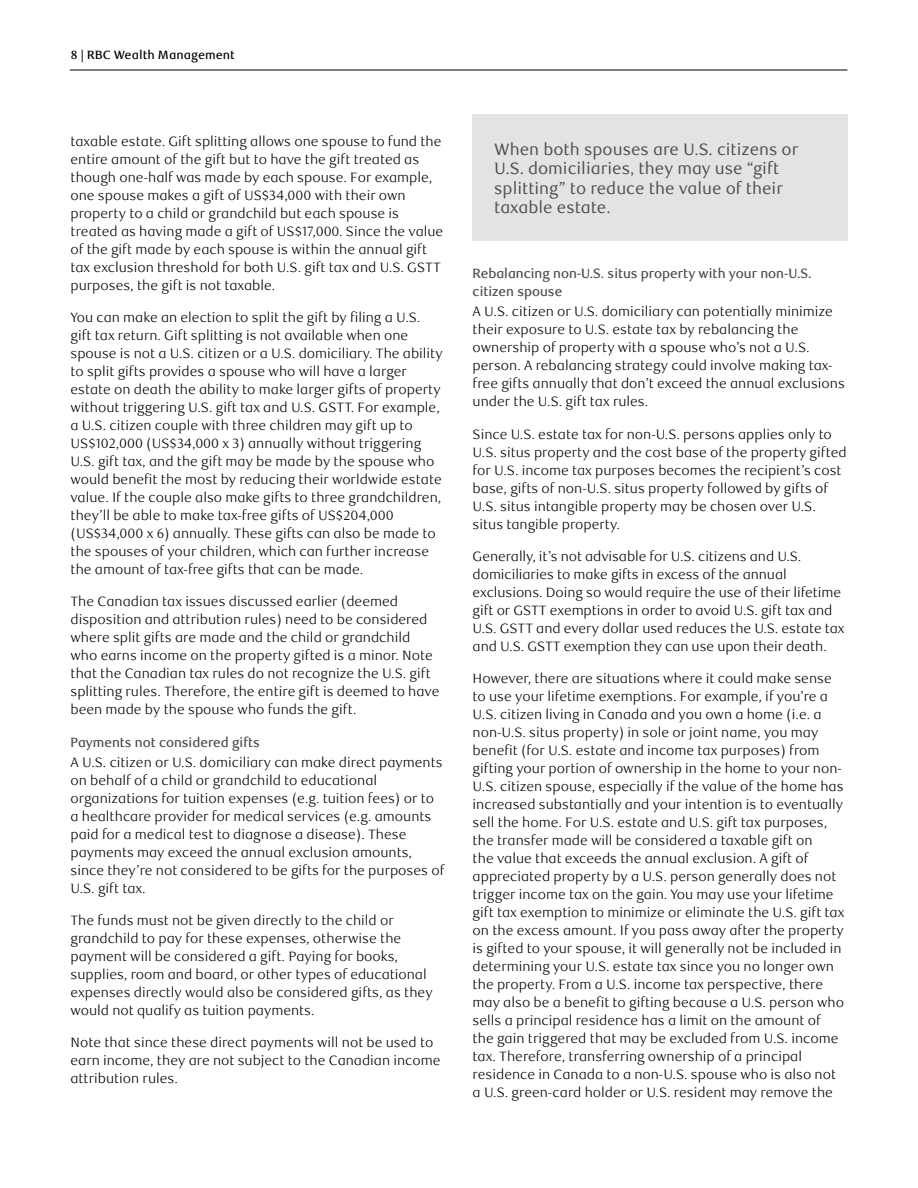
<style>
.page{position:relative;width:918px;height:1188px;background:#fff}
.page>*{position:absolute;margin:0;border:0;box-sizing:border-box;transform-origin:0 0}
.t1{font:16.5px/19.5px "RBC Text";color:#484f55}
._5-Body_Copy{font:300 13.5px/18px "RBC Text";color:#000}
._7-Subhead_L2{font:500 13.5px/18px "RBC Display";color:#484f55}
.t2{font:500 12px "RBC Text";color:#000}
</style>
<div class="page">
<hr style="left:70px;top:70px;width:777px;height:1px;background:#000">
<div style="left:473px;top:114px;width:375px;height:127px;background:#e3e3e1"></div>
<p class="t2" style="left:71px;top:47px;width:165px">8 | RBC Wealth Management</p>
<p class="_5-Body_Copy" style="left:70px;top:132px;width:374px">taxable estate. Gift splitting allows one spouse to fund the entire amount of the gift but to have the gift treated as though one-half was made by each spouse. For example, one spouse makes a gift of US$34,000 with their own property to a child or grandchild but each spouse is treated as having made a gift of US$17,000. Since the value of the gift made by each spouse is within the annual gift tax exclusion threshold for both U.S. gift tax and U.S. GSTT purposes, the gift is not taxable.</p>
<p class="_5-Body_Copy" style="left:70px;top:309px;width:374px">You can make an election to split the gift by filing a U.S. gift tax return. Gift splitting is not available when one spouse is not a U.S. citizen or a U.S. domiciliary. The ability to split gifts provides a spouse who will have a larger estate on death the ability to make larger gifts of property without triggering U.S. gift tax and U.S. GSTT. For example, a U.S. citizen couple with three children may gift up to US$102,000 (US$34,000 x 3) annually without triggering U.S. gift tax, and the gift may be made by the spouse who would benefit the most by reducing their worldwide estate value. If the couple also make gifts to three grandchildren, they’ll be able to make tax-free gifts of US$204,000 (US$34,000 x 6) annually. These gifts can also be made to the spouses of your children, which can further increase the amount of tax-free gifts that can be made.</p>
<p class="_5-Body_Copy" style="left:70px;top:593px;width:371px">The Canadian tax issues discussed earlier (deemed disposition and attribution rules) need to be considered where split gifts are made and the child or grandchild who earns income on the property gifted is a minor. Note that the Canadian tax rules do not recognize the U.S. gift splitting rules. Therefore, the entire gift is deemed to have been made by the spouse who funds the gift.</p>
<h4 class="_7-Subhead_L2" style="left:70px;top:733px;width:191px">Payments not considered gifts</h4>
<p class="_5-Body_Copy" style="left:70px;top:753px;width:375px">A U.S. citizen or U.S. domiciliary can make direct payments on behalf of a child or grandchild to educational organizations for tuition expenses (e.g. tuition fees) or to a healthcare provider for medical services (e.g. amounts paid for a medical test to diagnose a disease). These payments may exceed the annual exclusion amounts, since they’re not considered to be gifts for the purposes of U.S. gift tax.</p>
<p class="_5-Body_Copy" style="left:70px;top:912px;width:364px">The funds must not be given directly to the child or grandchild to pay for these expenses, otherwise the payment will be considered a gift. Paying for books, supplies, room and board, or other types of educational expenses directly would also be considered gifts, as they would not qualify as tuition payments.</p>
<p class="_5-Body_Copy" style="left:70px;top:1034px;width:372px">Note that since these direct payments will not be used to earn income, they are not subject to the Canadian income attribution rules.</p>
<p class="t1" style="left:494px;top:140px;width:306px">When both spouses are U.S. citizens or U.S. domiciliaries, they may use “gift splitting” to reduce the value of their taxable estate.</p>
<h4 class="_7-Subhead_L2" style="left:473px;top:265px;width:340px">Rebalancing non-U.S. situs property with your non-U.S. citizen spouse</h4>
<p class="_5-Body_Copy" style="left:473px;top:303px;width:374px">A U.S. citizen or U.S. domiciliary can potentially minimize their exposure to U.S. estate tax by rebalancing the ownership of property with a spouse who’s not a U.S. person. A rebalancing strategy could involve making tax&shy;free gifts annually that don’t exceed the annual exclusions under the U.S. gift tax rules.</p>
<p class="_5-Body_Copy" style="left:473px;top:425px;width:376px">Since U.S. estate tax for non-U.S. persons applies only to U.S. situs property and the cost base of the property gifted for U.S. income tax purposes becomes the recipient’s cost base, gifts of non-U.S. situs property followed by gifts of U.S. situs intangible property may be chosen over U.S. situs tangible property.</p>
<p class="_5-Body_Copy" style="left:473px;top:547px;width:373px">Generally, it’s not advisable for U.S. citizens and U.S. domiciliaries to make gifts in excess of the annual exclusions. Doing so would require the use of their lifetime gift or GSTT exemptions in order to avoid U.S. gift tax and U.S. GSTT and every dollar used reduces the U.S. estate tax and U.S. GSTT exemption they can use upon their death.</p>
<p class="_5-Body_Copy" style="left:473px;top:670px;width:373px">However, there are situations where it could make sense to use your lifetime exemptions. For example, if you’re a U.S. citizen living in Canada and you own a home (i.e. a non-U.S. situs property) in sole or joint name, you may benefit (for U.S. estate and income tax purposes) from gifting your portion of ownership in the home to your non-U.S. citizen spouse, especially if the value of the home has increased substantially and your intention is to eventually sell the home. For U.S. estate and U.S. gift tax purposes, the transfer made will be considered a taxable gift on<br>the value that exceeds the annual exclusion. A gift of appreciated property by a U.S. person generally does not trigger income tax on the gain. You may use your lifetime gift tax exemption to minimize or eliminate the U.S. gift tax on the excess amount. If you pass away after the property is gifted to your spouse, it will generally not be included in determining your U.S. estate tax since you no longer own the property. From a U.S. income tax perspective, there may also be a benefit to gifting because a U.S. person who sells a principal residence has a limit on the amount of the gain triggered that may be excluded from U.S. income tax. Therefore, transferring ownership of a principal residence in Canada to a non-U.S. spouse who is also not a U.S. green-card holder or U.S. resident may remove the</p>
</div>
